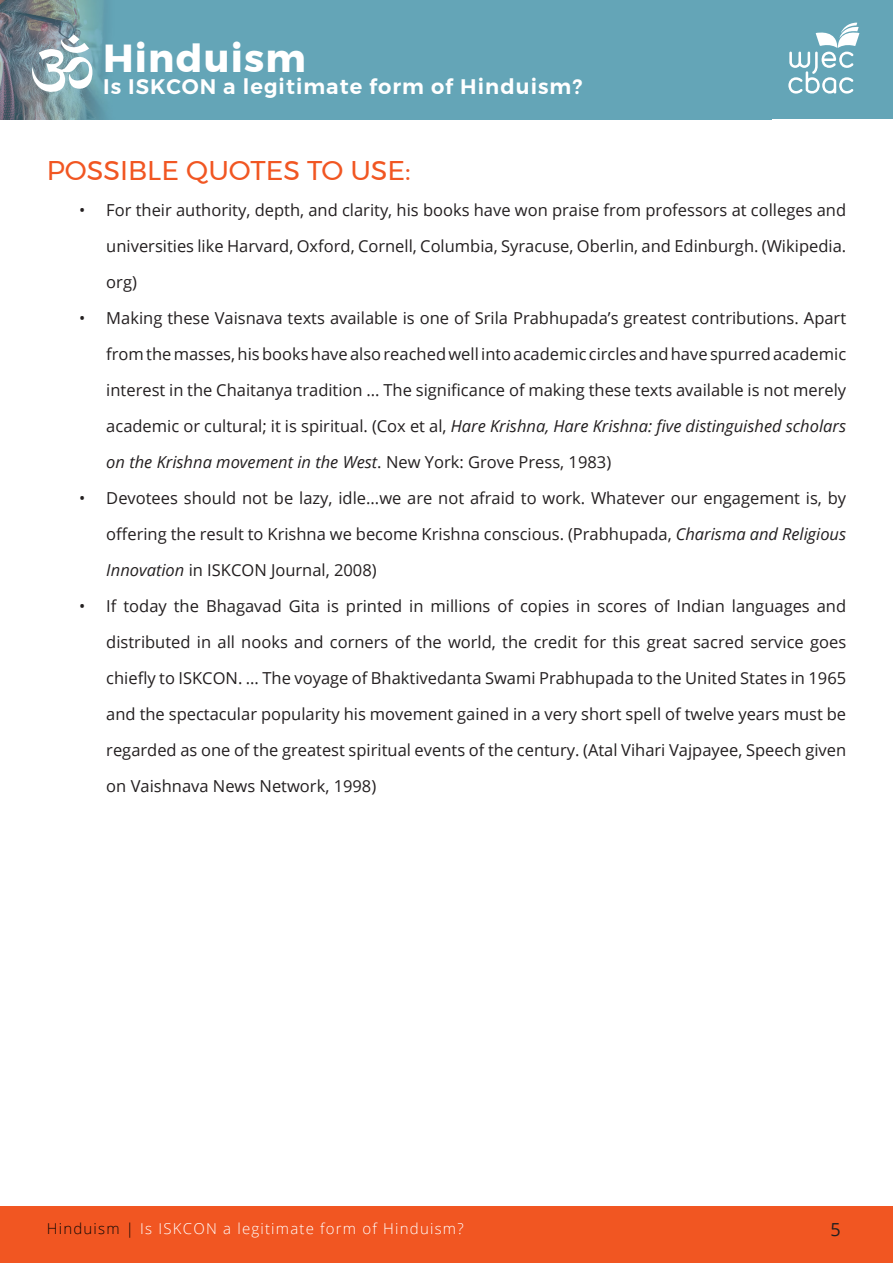
<style>
.page{position:relative;width:893px;height:1263px;background:#fff}
.page>*{position:absolute;margin:0;border:0;box-sizing:border-box;transform-origin:0 0}
.t1{font:700 39px "Montserrat";letter-spacing:.03em;color:#fff}
.t2{font:27px "Montserrat";color:#f15622}
.t3{font:600 21px "Montserrat";letter-spacing:.05em;color:#fff}
.t4{font:18px "Open Sans";color:#231f20}
.t5{font:16.5px/36px "Open Sans";color:#231f20;text-align:justify}
.t6{font:300 15px "Open Sans";letter-spacing:.08em;color:#fff}
.s1{font-style:italic}
.s2{color:#0c0806}
</style>
<div class="page">
<img style="left:0;top:0;width:767px;height:119px">
<div style="left:767px;top:0;width:126px;height:119px;background:#64a5b7"></div>
<svg style="left:788px;top:23px;width:71px;height:71px"></svg>
<div style="left:0;top:1206px;width:893px;height:57px;background:#f15622"></div>
<svg style="left:32px;top:34px;width:60px;height:59px"></svg>
<h1 class="t1" style="left:103px;top:27px;width:204px">Hinduism</h1>
<p class="t3" style="left:103px;top:70px;width:481px">Is ISKCON a legitimate form of Hinduism?</p>
<h2 class="t2" style="left:47px;top:150px;width:365px">POSSIBLE QUOTES TO USE:</h2>
<p class="t5" style="left:106px;top:192px;width:741px;text-indent:-27px">• For their authority, depth, and clarity, his books have won praise from professors at colleges and universities like Harvard, Oxford, Cornell, Columbia, Syracuse, Oberlin, and Edinburgh. (Wikipedia. org)</p>
<p class="t5" style="left:106px;top:300px;width:741px;text-indent:-27px">• Making these Vaisnava texts available is one of Srila Prabhupada’s greatest contributions. Apart from the masses, his books have also reached well into academic circles and have spurred academic interest in the Chaitanya tradition ... The significance of making these texts available is not merely academic or cultural; it is spiritual. (Cox et al, <span class="s1">Hare Krishna, Hare Krishna: five distinguished scholars on the Krishna movement in the West</span>. New York: Grove Press, 1983)</p>
<p class="t5" style="left:106px;top:480px;width:741px;text-indent:-27px">• Devotees should not be lazy, idle...we are not afraid to work. Whatever our engagement is, by offering the result to Krishna we become Krishna conscious. (Prabhupada, <span class="s1">Charisma and Religious Innovation</span> in ISKCON Journal, 2008)</p>
<p class="t5" style="left:106px;top:588px;width:741px;text-indent:-27px">• If today the Bhagavad Gita is printed in millions of copies in scores of Indian languages and distributed in all nooks and corners of the world, the credit for this great sacred service goes chiefly to ISKCON. ... The voyage of Bhaktivedanta Swami Prabhupada to the United States in 1965 and the spectacular popularity his movement gained in a very short spell of twelve years must be regarded as one of the greatest spiritual events of the century. (Atal Vihari Vajpayee, Speech given on Vaishnava News Network, 1998)</p>
<p class="t6" style="left:47px;top:1218px;width:418px"><span class="s2">Hinduism |</span> Is ISKCON a legitimate form of Hinduism?</p>
<p class="t4" style="left:830px;top:1217px;width:12px">5</p>
</div>
